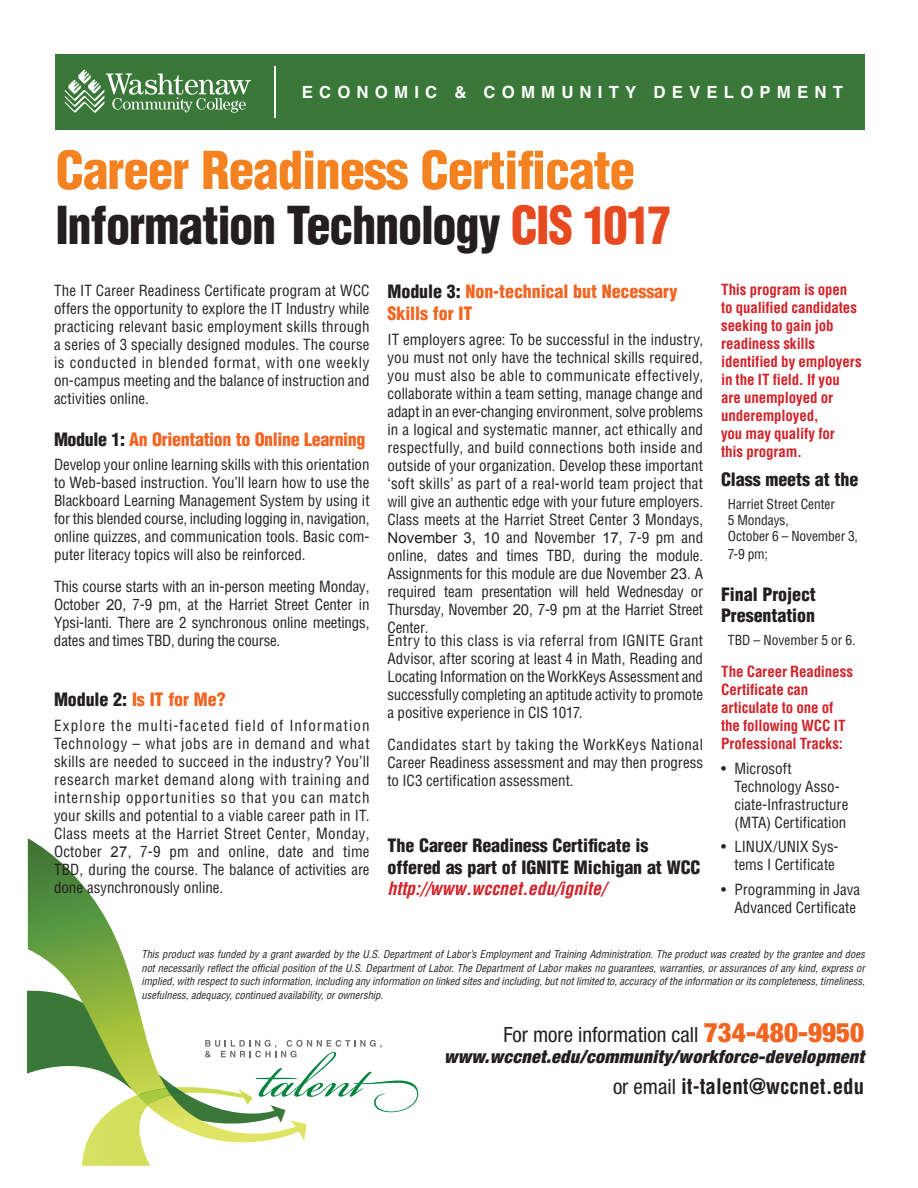
<style>
.page{position:relative;width:918px;height:1188px;background:#fff}
.page>*{position:absolute;margin:0;border:0;box-sizing:border-box;transform-origin:0 0}
.t1{font:900 condensed 51px/54.8px "Helvetica";letter-spacing:-.02em;color:#f58220}
.t2{font:condensed 21px "Helvetica Neue";color:#231f20}
.t3{font:700 condensed 21px "Helvetica";color:#231f20}
.t4{font:900 condensed 18px/21.6px "Helvetica";letter-spacing:-.005em;color:#231f20}
.t5{font:900 condensed 18px/21.6px "Helvetica";letter-spacing:-.005em;color:#f36421}
.t6{font:italic 900 condensed 18px "Helvetica Neue";letter-spacing:.02em;color:#231f20}
.t7{font:italic 700 condensed 18px "Helvetica";letter-spacing:-.005em;color:#d1232a}
.t8{font:700 16.8px "Helvetica";letter-spacing:.37em;color:#fff}
.t9{font:condensed 15px/18px "Helvetica";color:#231f20;text-align:justify}
.t10{font:700 condensed 15px/18px "Helvetica";letter-spacing:-.01em;color:#d1232a}
.t11{font:condensed 13.5px/16.2px "Helvetica";letter-spacing:-.005em;color:#231f20}
.t12{font:italic condensed 10.5px/13.5px "Helvetica";color:#231f20;text-align:justify}
.s1{color:#231f20}
.s2{color:#e74a20}
.s3{font-family:"Arial";font-stretch:normal}
.s4{font-weight:900;font-size:27px;color:#f36421}
.s5{font-family:"Helvetica Neue";font-weight:400}
</style>
<div class="page">
<div style="left:55px;top:54px;width:810px;height:75px;background:#3a7839"></div>
<svg style="left:65px;top:70px;width:186px;height:43px"></svg>
<hr style="left:275px;top:67px;width:1px;height:51px;background:#fff">
<svg style="left:28px;top:838px;width:105px;height:147px"></svg>
<svg style="left:28px;top:985px;width:390px;height:181px"></svg>
<p class="t8" style="left:302px;top:78px;width:543px">ECONOMIC &amp; COMMUNITY DEVELOPMENT</p>
<h1 class="t1" style="left:56px;top:142px;width:618px">Career Readiness Certificate<br><span class="s1">Information Technology</span> <span class="s2">CIS 1017</span></h1>
<p class="t9" style="left:54px;top:281px;width:317px">The IT Career Readiness Certificate program at WCC offers the opportunity to explore the IT Industry while practicing relevant basic employment skills through a series of 3 specially designed modules. The course is conducted in blended format, with one weekly on-campus meeting and the balance of instruction and activities online.</p>
<p class="t5" style="left:54px;top:428px;width:313px"><span class="s1">Module 1:</span> An Orientation to Online Learning</p>
<p class="t9" style="left:54px;top:456px;width:317px">Develop your online learning skills with this orientation to Web-based instruction. You’ll learn how to use the Blackboard Learning Management System by using it for this blended course, including logging in, navigation, online quizzes, and communication tools. Basic com&shy;puter literacy topics will also be reinforced.</p>
<p class="t9" style="left:54px;top:577px;width:317px">This course starts with an in-person meeting Monday, October <span class="s3">20</span>, 7-9 pm, at the Harriet Street Center in Ypsi-lanti. There are 2 synchronous online meetings, dates and times TBD, during the course.</p>
<p class="t5" style="left:388px;top:281px;width:291px"><span class="s1">Module 3:</span> Non-technical but Necessary<br>Skills for IT</p>
<p class="t9" style="left:388px;top:330px;width:317px">IT employers agree: To be successful in the industry, you must not only have the technical skills required, you must also be able to communicate effectively, collaborate within a team setting, manage change and adapt in an ever-changing environment, solve problems in a logical and systematic manner, act ethically and respectfully, and build connections both inside and outside of your organization. Develop these important ‘soft skills’ as part of a real-world team project that will give an authentic edge with your future employers.<br>Class meets at the Harriet Street Center 3 Mondays, <span class="s3">November 3, 10</span> and November <span class="s3">17</span>, 7-9 pm and online, dates and times TBD, during the module.<br>Assignments for this module are due November <span class="s3">23</span>. A required team presentation will held Wednesday or Thursday, November <span class="s3">20</span>, 7-9 pm at the Harriet Street Center.</p>
<p class="t9" style="left:388px;top:631px;width:317px">Entry to this class is via referral from IGNITE Grant Advisor, after scoring at least 4 in Math, Reading and Locating Information on the WorkKeys Assessment and successfully completing an aptitude activity to promote a positive experience in CIS 1017.</p>
<p class="t9" style="left:388px;top:735px;width:317px">Candidates start by taking the WorkKeys National Career Readiness assessment and may then progress to IC3 certification assessment.</p>
<p class="t5" style="left:54px;top:688px;width:173px"><span class="s1">Module 2:</span> Is IT for Me?</p>
<p class="t9" style="left:54px;top:716px;width:317px">Explore the multi-faceted field of Information Technology – what jobs are in demand and what skills are needed to succeed in the industry? You’ll research market demand along with training and internship opportunities so that you can match your skills and potential to a viable career path in IT.<br>Class meets at the Harriet Street Center, Monday, October <span class="s3">27</span>, 7-9 pm and online, date and time TBD, during the course. The balance of activities are done asynchronously online.</p>
<p class="t4" style="left:388px;top:835px;width:315px">The Career Readiness Certificate is offered as part of IGNITE Michigan at WCC</p>
<p class="t7" style="left:388px;top:878px;width:220px">http://www.wccnet.edu/ignite/</p>
<p class="t10" style="left:721px;top:281px;width:142px">This program is open to qualified candidates seeking to gain job readiness skills identified by employers in the IT field. If you are unemployed or underemployed,<br>you may qualify for<br>this program.</p>
<p class="t4" style="left:721px;top:468px;width:139px">Class meets at the</p>
<p class="t11" style="left:728px;top:495px;width:132px">Harriet Street Center<br>5 Mondays,<br>October 6 – November 3,</p>
<p class="t11" style="left:728px;top:546px;width:41px">7-9 pm;</p>
<p class="t4" style="left:721px;top:583px;width:96px">Final Project<br>Presentation</p>
<p class="t11" style="left:728px;top:632px;width:129px">TBD – November 5 or 6.</p>
<p class="t10" style="left:721px;top:662px;width:134px">The Career Readiness<br>Certificate can articulate to one of the following WCC IT<br>Professional Tracks:</p>
<p class="t9" style="left:735px;top:759px;width:115px;text-align:left;text-indent:-14px">• Microsoft<br>Technology Asso&shy;ciate-Infrastructure (MTA) Certification</p>
<p class="t9" style="left:721px;top:838px;width:119px;text-align:right">• LINUX/UNIX Sys&shy;tems I Certificate</p>
<p class="t9" style="left:721px;top:880px;width:141px;text-align:right">• Programming in Java<br>Advanced Certificate</p>
<p class="t12" style="left:141px;top:947px;width:725px">This product was funded by a grant awarded by the U.S. Department of Labor’s Employment and Training Administration. The product was created by the grantee and does not necessarily reflect the official position of the U.S. Department of Labor. The Department of Labor makes no guarantees, warranties, or assurances of any kind, express or implied, with respect to such information, including any information on linked sites and including, but not limited to, accuracy of the information or its completeness, timeliness, usefulness, adequacy, continued availability, or ownership.</p>
<h2 class="t2" style="left:504px;top:1023px;width:362px">For more information call <span class="s4">734-480-9950</span></h2>
<p class="t6" style="left:444px;top:1045px;width:421px">www.wccnet.edu/community/workforce-development</p>
<h2 class="t3" style="left:613px;top:1073px;width:253px"><span class="s5">or email</span> it-talent@wccnet.edu</h2>
</div>
